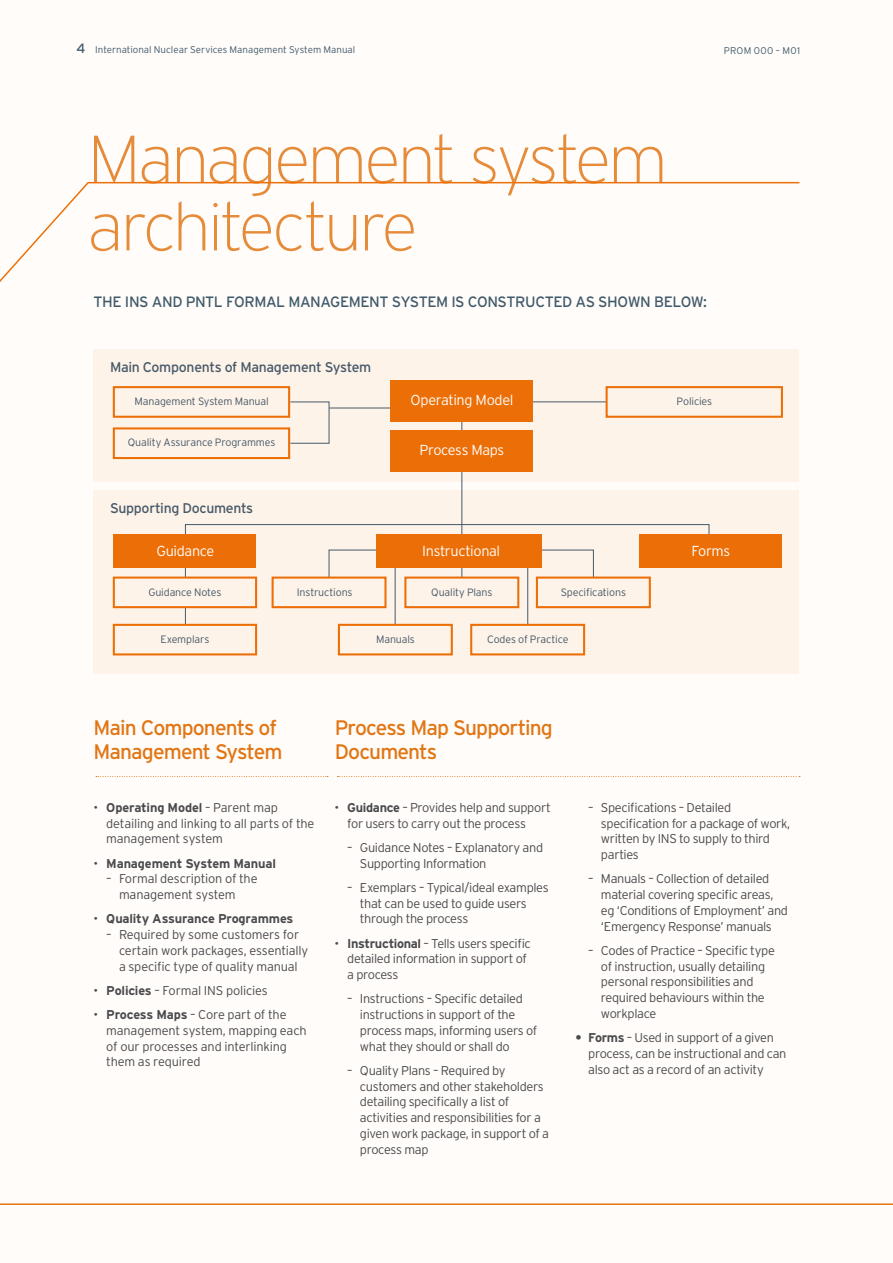
<style>
.page{position:relative;width:893px;height:1263px;background:#fffcfa}
.page>*{position:absolute;margin:0;border:0;box-sizing:border-box;transform-origin:0 0}
.t1{font:200 67.5px/67.5px "Interstate";letter-spacing:-.045em;color:#e68b39}
.t2{font:21px/24px "Interstate";letter-spacing:-.045em;color:#e17614}
.t3{font:15px "Interstate";letter-spacing:-.03em;color:#425b6b}
.t4{font:300 14.55px "Interstate";letter-spacing:-.025em;color:#fff}
.t5{font:14.1px "Interstate";letter-spacing:-.025em;color:#465b6c}
.t6{font:300 12.75px/15.8px "Interstate";letter-spacing:-.025em;color:#4b4b4d}
.t7{font:700 12.75px "Interstate";letter-spacing:-.015em;color:#4b4b4d}
.t8{font:300 10.65px "Interstate";letter-spacing:-.015em;color:#465b6c}
.t9{font:300 9.75px "Interstate";color:#425b6b}
.t10{font:300 9.75px "Interstate";letter-spacing:.035em;color:#425b6b}
.s1{font-weight:400;font-size:13.5px}
.s2{font-weight:700}
.s3{font-weight:300}
</style>
<div class="page">
<svg style="left:96px;top:776px;width:232px;height:1px"></svg>
<svg style="left:337px;top:776px;width:463px;height:1px"></svg>
<div style="left:94px;top:349px;width:705px;height:133px;background:#fef6ee"></div>
<div style="left:94px;top:490px;width:705px;height:183px;background:#fef6ee"></div>
<hr style="left:395px;top:548px;width:1px;height:76px;background:#465b6c">
<hr style="left:527px;top:548px;width:1px;height:76px;background:#465b6c">
<svg style="left:185px;top:608px;width:1px;height:16px"></svg>
<svg style="left:185px;top:524px;width:525px;height:55px"></svg>
<hr style="left:461px;top:405px;width:1px;height:46px;background:#465b6c">
<hr style="left:461px;top:468px;width:1px;height:89px;background:#465b6c">
<hr style="left:519px;top:401px;width:88px;height:1px;background:#465b6c">
<div style="left:114px;top:534px;width:142px;height:34px;background:#ec7007"></div>
<div style="left:113px;top:576px;width:144px;height:32px;border:2px solid #ec7007"></div>
<div style="left:113px;top:624px;width:144px;height:31px;border:2px solid #ec7007"></div>
<div style="left:272px;top:576px;width:114px;height:32px;border:2px solid #ec7007"></div>
<div style="left:404px;top:576px;width:115px;height:32px;border:2px solid #ec7007"></div>
<div style="left:536px;top:576px;width:115px;height:32px;border:2px solid #ec7007"></div>
<div style="left:338px;top:624px;width:115px;height:31px;border:2px solid #ec7007"></div>
<div style="left:470px;top:624px;width:115px;height:31px;border:2px solid #ec7007"></div>
<div style="left:640px;top:534px;width:142px;height:34px;background:#ec7007"></div>
<div style="left:391px;top:430px;width:142px;height:41px;background:#ec7007"></div>
<hr style="left:329px;top:408px;width:68px;height:1px;background:#465b6c">
<div style="left:391px;top:380px;width:142px;height:42px;background:#ec7007"></div>
<div style="left:376px;top:534px;width:166px;height:34px;background:#ec7007"></div>
<div style="left:113px;top:427px;width:177px;height:32px;border:2px solid #ec7007"></div>
<div style="left:113px;top:386px;width:177px;height:32px;border:2px solid #ec7007"></div>
<div style="left:606px;top:386px;width:177px;height:32px;border:2px solid #ec7007"></div>
<hr style="left:0;top:1203px;width:893px;height:2px;background:#e17614">
<svg style="left:0;top:181px;width:800px;height:101px"></svg>
<p class="t9" style="left:77px;top:45px;width:280px"><span class="s1">4</span> International Nuclear Services Management System Manual</p>
<p class="t10" style="left:724px;top:45px;width:78px">PROM 000 – M01</p>
<h1 class="t1" style="left:88px;top:125px;width:581px">Management system architecture</h1>
<p class="t3" style="left:94px;top:294px;width:615px">THE INS AND PNTL FORMAL MANAGEMENT SYSTEM IS CONSTRUCTED AS SHOWN BELOW:</p>
<p class="t5" style="left:110px;top:359px;width:263px">Main Components of Management System</p>
<p class="t8" style="left:134px;top:395px;width:136px">Management System Manual</p>
<p class="t8" style="left:128px;top:436px;width:149px">Quality Assurance Programmes</p>
<p class="t5" style="left:110px;top:500px;width:145px">Supporting Documents</p>
<p class="t4" style="left:410px;top:392px;width:104px">Operating Model</p>
<p class="t4" style="left:419px;top:441px;width:86px">Process Maps</p>
<p class="t8" style="left:677px;top:395px;width:37px">Policies</p>
<p class="t4" style="left:156px;top:542px;width:59px">Guidance</p>
<p class="t4" style="left:422px;top:542px;width:79px">Instructional</p>
<p class="t4" style="left:691px;top:542px;width:40px">Forms</p>
<p class="t8" style="left:148px;top:586px;width:75px">Guidance Notes</p>
<p class="t8" style="left:297px;top:586px;width:57px">Instructions</p>
<p class="t8" style="left:431px;top:586px;width:63px">Quality Plans</p>
<p class="t8" style="left:561px;top:586px;width:67px">Specifications</p>
<p class="t8" style="left:160px;top:633px;width:51px">Exemplars</p>
<p class="t8" style="left:376px;top:633px;width:40px">Manuals</p>
<p class="t8" style="left:487px;top:633px;width:83px">Codes of Practice</p>
<h2 class="t2" style="left:94px;top:715px;width:190px">Main Components of<br>Management System</h2>
<h2 class="t2" style="left:335px;top:715px;width:219px">Process Map Supporting<br>Documents</h2>
<p class="t6" style="left:106px;top:799px;width:210px;text-indent:-13px">• <span class="s2">Operating Model</span> – Parent map detailing and linking to all parts of the management system</p>
<p class="t7" style="left:94px;top:856px;width:184px"><span class="s3">•</span> Management System Manual</p>
<p class="t6" style="left:119px;top:871px;width:140px;text-indent:-13px">– Formal description of the management system</p>
<p class="t7" style="left:94px;top:912px;width:201px"><span class="s3">•</span> Quality Assurance Programmes</p>
<p class="t6" style="left:119px;top:927px;width:191px;text-indent:-13px">– Required by some customers for certain work packages, essentially a specific type of quality manual</p>
<p class="t6" style="left:94px;top:982px;width:176px">• <span class="s2">Policies</span> – Formal INS policies</p>
<p class="t6" style="left:106px;top:1007px;width:202px;text-indent:-13px">• <span class="s2">Process Maps</span> – Core part of the management system, mapping each of our processes and interlinking them as required</p>
<p class="t6" style="left:347px;top:799px;width:205px;text-indent:-13px">• <span class="s2">Guidance</span> – Provides help and support for users to carry out the process</p>
<p class="t6" style="left:360px;top:839px;width:185px;text-indent:-13px">– Guidance Notes – Explanatory and<br>Supporting Information</p>
<p class="t6" style="left:360px;top:879px;width:190px;text-indent:-13px">– Exemplars – Typical/ideal examples that can be used to guide users through the process</p>
<p class="t6" style="left:347px;top:935px;width:185px;text-indent:-13px">• <span class="s2">Instructional</span> – Tells users specific detailed information in support of a process</p>
<p class="t6" style="left:360px;top:991px;width:179px;text-indent:-13px">– Instructions – Specific detailed instructions in support of the process maps, informing users of what they should or shall do</p>
<p class="t6" style="left:360px;top:1062px;width:191px;text-indent:-13px">– Quality Plans – Required by customers and other stakeholders detailing specifically a list of activities and responsibilities for a given work package, in support of a process map</p>
<p class="t6" style="left:601px;top:799px;width:191px;text-indent:-13px">– Specifications – Detailed specification for a package of work, written by INS to supply to third parties</p>
<p class="t6" style="left:601px;top:871px;width:189px;text-indent:-13px">– Manuals – Collection of detailed material covering specific areas, eg ‘Conditions of Employment’ and ‘Emergency Response’ manuals</p>
<p class="t6" style="left:601px;top:942px;width:175px;text-indent:-13px">– Codes of Practice – Specific type of instruction, usually detailing personal responsibilities and required behaviours within the workplace</p>
<p class="t6" style="left:588px;top:1030px;width:200px;text-indent:-13px"><span class="s2">• Forms</span> – Used in support of a given process, can be instructional and can also act as a record of an activity</p>
</div>
